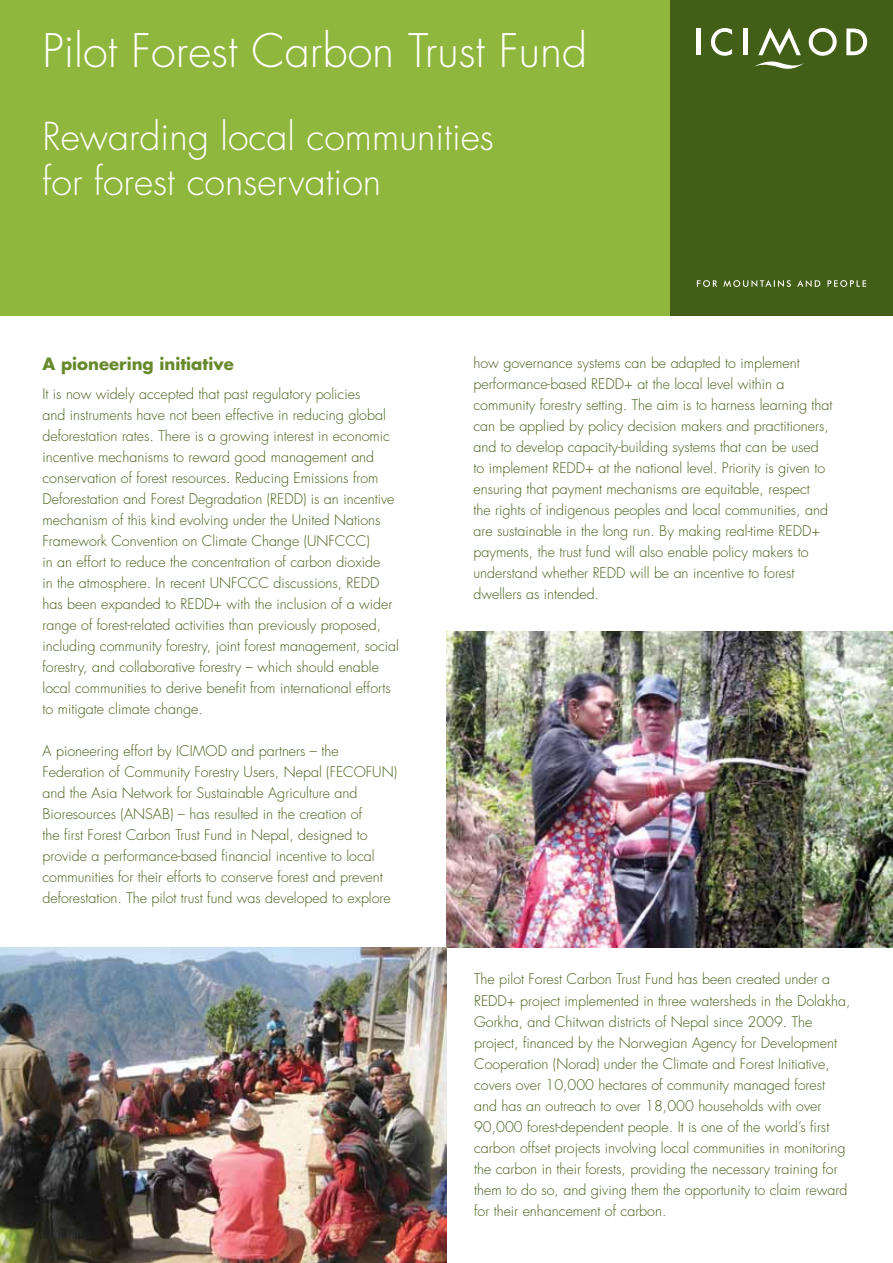
<style>
.page{position:relative;width:893px;height:1263px;background:#fff}
.page>*{position:absolute;margin:0;border:0;box-sizing:border-box;transform-origin:0 0}
.t1{font:300 45px "Futura Std";color:#fff}
.t2{font:300 37.5px/45px "Futura Std";color:#fff}
.t3{font:700 16.5px "Futura Std";color:#688a2c}
.t4{font:300 14.25px/21px "Futura Std";color:#425e17}
</style>
<div class="page">
<div style="left:670px;top:0;width:223px;height:316px;background:#425e17"></div>
<hr style="left:697px;top:29px;width:4px;height:26px;background:#fff">
<svg style="left:711px;top:28px;width:21px;height:28px"></svg>
<hr style="left:743px;top:29px;width:4px;height:26px;background:#fff">
<svg style="left:846px;top:29px;width:21px;height:26px"></svg>
<svg style="left:754px;top:28px;width:83px;height:41px"></svg>
<svg style="left:697px;top:280px;width:169px;height:7px"></svg>
<div style="left:0;top:0;width:670px;height:316px;background:#8fb73e"></div>
<img style="left:446px;top:631px;width:447px;height:316px">
<img style="left:0;top:947px;width:446px;height:316px">
<h1 class="t1" style="left:43px;top:23px;width:546px">Pilot Forest Carbon Trust Fund</h1>
<h2 class="t2" style="left:43px;top:115px;width:453px">Rewarding local communities for forest conservation</h2>
<p class="t3" style="left:43px;top:353px;width:193px">A pioneering initiative</p>
<p class="t4" style="left:43px;top:384px;width:358px">It is now widely accepted that past regulatory policies<br>and instruments have not been effective in reducing global deforestation rates. There is a growing interest in economic incentive mechanisms to reward good management and conservation of forest resources. Reducing Emissions from Deforestation and Forest Degradation (REDD) is an incentive mechanism of this kind evolving under the United Nations Framework Convention on Climate Change (UNFCCC)<br>in an effort to reduce the concentration of carbon dioxide<br>in the atmosphere. In recent UNFCCC discussions, REDD has been expanded to REDD+ with the inclusion of a wider range of forest-related activities than previously proposed, including community forestry, joint forest management, social forestry, and collaborative forestry – which should enable local communities to derive benefit from international efforts to mitigate climate change.</p>
<p class="t4" style="left:43px;top:741px;width:356px">A pioneering effort by ICIMOD and partners – the Federation of Community Forestry Users, Nepal (FECOFUN) and the Asia Network for Sustainable Agriculture and Bioresources (ANSAB) – has resulted in the creation of<br>the first Forest Carbon Trust Fund in Nepal, designed to provide a performance-based financial incentive to local communities for their efforts to conserve forest and prevent deforestation. The pilot trust fund was developed to explore</p>
<p class="t4" style="left:473px;top:353px;width:361px">how governance systems can be adapted to implement performance-based REDD+ at the local level within a community forestry setting. The aim is to harness learning that can be applied by policy decision makers and practitioners, and to develop capacity-building systems that can be used to implement REDD+ at the national level. Priority is given to ensuring that payment mechanisms are equitable, respect<br>the rights of indigenous peoples and local communities, and are sustainable in the long run. By making real-time REDD+ payments, the trust fund will also enable policy makers to understand whether REDD will be an incentive to forest dwellers as intended.</p>
<p class="t4" style="left:474px;top:969px;width:378px">The pilot Forest Carbon Trust Fund has been created under a REDD+ project implemented in three watersheds in the Dolakha, Gorkha, and Chitwan districts of Nepal since 2009. The project, financed by the Norwegian Agency for Development Cooperation (Norad) under the Climate and Forest Initiative, covers over 10,000 hectares of community managed forest and has an outreach to over 18,000 households with over 90,000 forest-dependent people. It is one of the world’s first carbon offset projects involving local communities in monitoring the carbon in their forests, providing the necessary training for them to do so, and giving them the opportunity to claim reward for their enhancement of carbon.</p>
</div>
